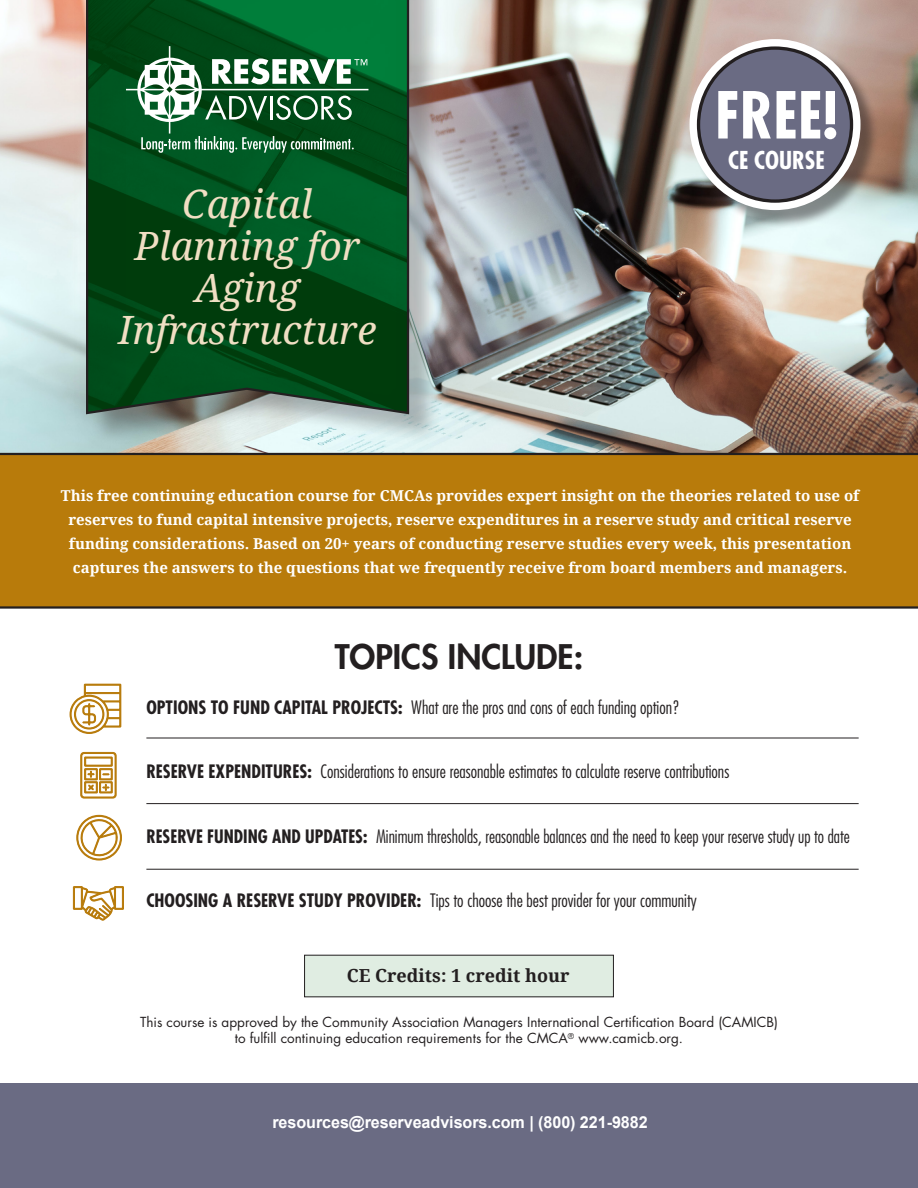
<style>
.page{position:relative;width:918px;height:1188px;background:#fff}
.page>*{position:absolute;margin:0;border:0;box-sizing:border-box;transform-origin:0 0}
.t1{font:700 condensed 63px "Futura";color:#fff}
.t2{font:italic 39px/42px "Droid Serif";color:#f0dfc3;text-align:center}
.t3{font:800 33px "Futura";color:#231f20}
.t4{font:700 condensed 24px "Futura";color:#fff}
.t5{font:300 condensed 18px "Futura";color:#231f20}
.t6{font:700 18px "Droid Serif";color:#231f20}
.t7{font:700 16.5px "Arial";letter-spacing:-.005em;color:#fff}
.t8{font:700 15px/24px "Droid Serif";color:#fff;text-align:center}
.t9{font:13.5px/16.5px "Futura";color:#231f20;text-align:center}
.s1{font-weight:700}
</style>
<div class="page">
<div style="left:0;top:436px;width:918px;height:172px;background:#b87b0b"></div>
<img style="left:0;top:0;width:918px;height:453px">
<div style="left:0;top:1083px;width:918px;height:105px;background:#6a6b83"></div>
<hr style="left:0;top:453px;width:918px;height:2px;background:#231f20">
<hr style="left:0;top:606px;width:918px;height:3px;background:#231f20">
<div style="left:68px;top:0;width:386px;height:456px;background:#231f20;opacity:.3"></div>
<svg style="left:85px;top:0;width:326px;height:416px;background:#085121"></svg>
<svg style="left:126px;top:46px;width:242px;height:107px"></svg>
<div style="left:692px;top:41px;width:187px;height:188px;background:#231f20;opacity:.5"></div>
<div style="left:694px;top:43px;width:162px;height:163px;background:#6a6b83;border-radius:50%"></div>
<div style="left:690px;top:39px;width:171px;height:171px;border:8px solid #fff;border-radius:50%"></div>
<div style="left:697px;top:46px;width:156px;height:157px;border:3px solid #231f20;border-radius:50%"></div>
<div style="left:305px;top:955px;width:308px;height:42px;background:#e0ede2"></div>
<hr style="left:146px;top:738px;width:713px;height:1px;background:#231f20">
<hr style="left:146px;top:803px;width:713px;height:1px;background:#231f20">
<hr style="left:146px;top:869px;width:713px;height:1px;background:#231f20">
<svg style="left:70px;top:684px;width:51px;height:50px"></svg>
<svg style="left:81px;top:752px;width:35px;height:46px"></svg>
<svg style="left:73px;top:886px;width:51px;height:34px"></svg>
<svg style="left:77px;top:815px;width:45px;height:45px"></svg>
<p class="t2" style="left:118px;top:182px;width:260px">Capital<br>Planning for<br>Aging<br>Infrastructure</p>
<p class="t1" style="left:715px;top:75px;width:125px">FREE!</p>
<p class="t4" style="left:728px;top:144px;width:98px">CE COURSE</p>
<p class="t8" style="left:61px;top:483px;width:800px">This free continuing education course for CMCAs provides expert insight on the theories related to use of reserves to fund capital intensive projects, reserve expenditures in a reserve study and critical reserve funding considerations. Based on 20+ years of conducting reserve studies every week, this presentation captures the answers to the questions that we frequently receive from board members and managers.</p>
<p class="t3" style="left:335px;top:635px;width:250px">TOPICS INCLUDE:</p>
<p class="t5" style="left:146px;top:696px;width:535px"><span class="s1">OPTIONS TO FUND CAPITAL PROJECTS:</span> What are the pros and cons of each funding option?</p>
<p class="t5" style="left:146px;top:761px;width:584px"><span class="s1">RESERVE EXPENDITURES:</span> Considerations to ensure reasonable estimates to calculate reserve contributions</p>
<p class="t5" style="left:146px;top:825px;width:705px"><span class="s1">RESERVE FUNDING AND UPDATES:</span> Minimum thresholds, reasonable balances and the need to keep your reserve study up to date</p>
<p class="t5" style="left:146px;top:889px;width:552px"><span class="s1">CHOOSING A RESERVE STUDY PROVIDER:</span> Tips to choose the best provider for your community</p>
<p class="t6" style="left:347px;top:962px;width:224px">CE Credits: 1 credit hour</p>
<p class="t9" style="left:140px;top:1014px;width:639px">This course is approved by the Community Association Managers International Certification Board (CAMICB) to fulfill continuing education requirements for the CMCA<sup>®</sup> www.camicb.org.</p>
<p class="t7" style="left:272px;top:1111px;width:377px">resources@reserveadvisors.com | (800) 221-9882</p>
</div>
